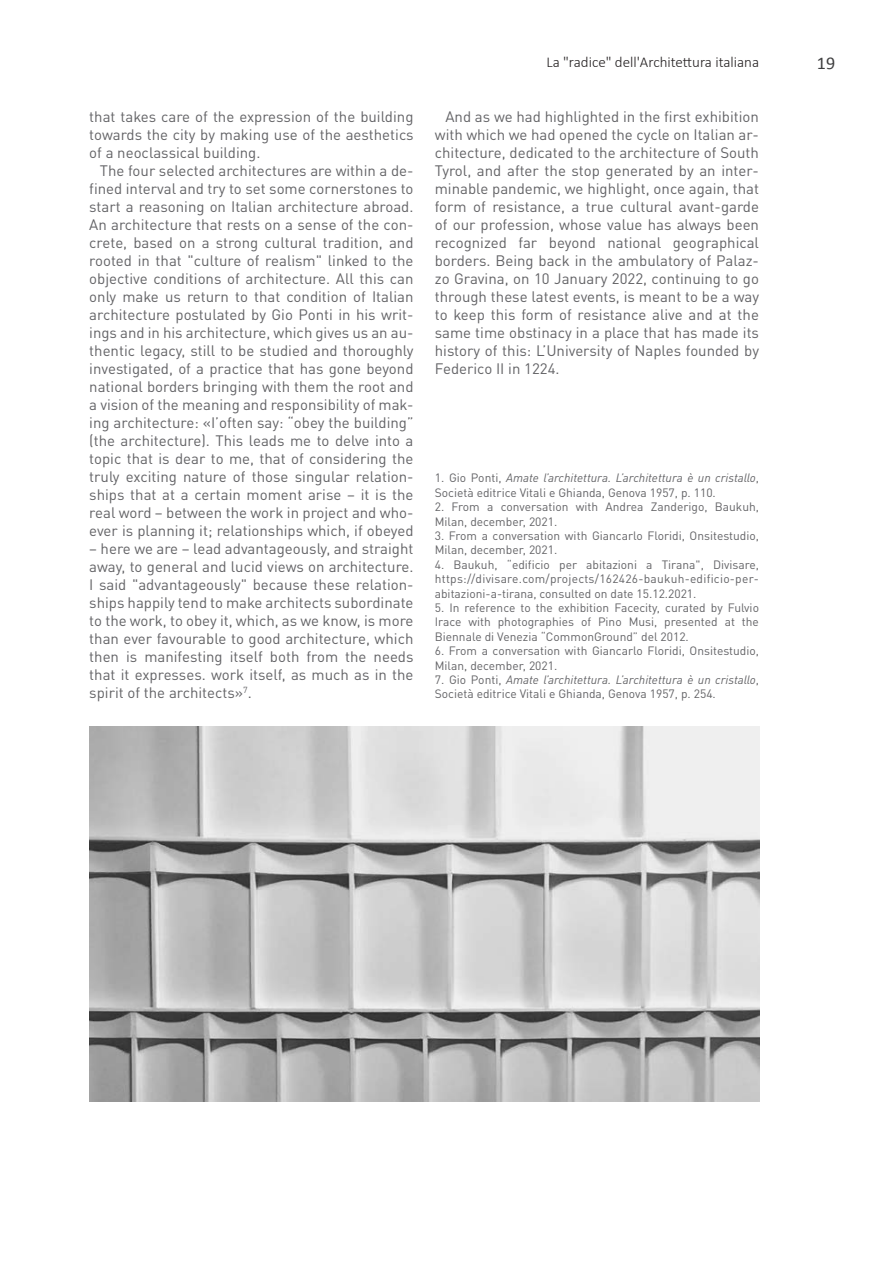
<style>
.page{position:relative;width:893px;height:1263px;background:#fff}
.page>*{position:absolute;margin:0;border:0;box-sizing:border-box;transform-origin:0 0}
.t1{font:18px "Calibri";color:#3e3e3f}
.t2{font:15px/18px "DIN Pro";color:#636366;text-align:justify}
.t3{font:300 15px "Calibri";color:#231f20}
.t4{font:12px/14.4px "DIN Pro";color:#636366}
.s1{font-style:italic}
</style>
<div class="page">
<img style="left:89px;top:726px;width:670px;height:375px">
<p class="t2" style="left:89px;top:106px;width:326px">that takes care of the expression of the building towards the city by making use of the aesthetics of a neoclassical building.</p>
<p class="t2" style="left:89px;top:160px;width:326px;text-indent:11px">The four selected architectures are within a de&shy;fined interval and try to set some cornerstones to start a reasoning on Italian architecture abroad.<br>An architecture that rests on a sense of the con&shy;crete, based on a strong cultural tradition, and rooted in that "culture of realism" linked to the objective conditions of architecture. All this can only make us return to that condition of Italian architecture postulated by Gio Ponti in his writ&shy;ings and in his architecture, which gives us an au&shy;thentic legacy, still to be studied and thoroughly investigated, of a practice that has gone beyond national borders bringing with them the root and a vision of the meaning and responsibility of mak&shy;ing architecture: «I’often say: “obey the building” (the architecture). This leads me to delve into a topic that is dear to me, that of considering the truly exciting nature of those singular relation&shy;ships that at a certain moment arise – it is the real word – between the work in project and who&shy;ever is planning it; relationships which, if obeyed</p>
<p class="t2" style="left:89px;top:538px;width:326px">– here we are – lead advantageously, and straight away, to general and lucid views on architecture.<br>I said "advantageously" because these relation&shy;ships happily tend to make architects subordinate to the work, to obey it, which, as we know, is more than ever favourable to good architecture, which then is manifesting itself both from the needs that it expresses. work itself, as much as in the spirit of the architects»<sup>7</sup>.</p>
<p class="t3" style="left:546px;top:53px;width:214px">La "radice" dell'Architettura italiana</p>
<p class="t1" style="left:817px;top:52px;width:20px">19</p>
<p class="t2" style="left:435px;top:106px;width:326px;text-indent:11px">And as we had highlighted in the first exhibition with which we had opened the cycle on Italian ar&shy;chitecture, dedicated to the architecture of South Tyrol, and after the stop generated by an inter&shy;minable pandemic, we highlight, once again, that form of resistance, a true cultural avant-garde of our profession, whose value has always been recognized far beyond national geographical borders. Being back in the ambulatory of Palaz&shy;zo Gravina, on 10 January 2022, continuing to go through these latest events, is meant to be a way to keep this form of resistance alive and at the same time obstinacy in a place that has made its history of this: L’University of Naples founded by Federico II in 1224.</p>
<p class="t4" style="left:435px;top:470px;width:326px">1. Gio Ponti, <span class="s1">Amate l’architettura. L’architettura è un cristallo</span>,<br>Società editrice Vitali e Ghianda, Genova 1957, p. 110.</p>
<p class="t4" style="left:435px;top:498px;width:326px">2. From a conversation with Andrea Zanderigo, Baukuh,<br>Milan, december, 2021.</p>
<p class="t4" style="left:435px;top:527px;width:326px">3. From a conversation with Giancarlo Floridi, Onsitestudio,<br>Milan, december, 2021.</p>
<p class="t4" style="left:435px;top:556px;width:326px;text-align:justify">4. Baukuh, “edificio per abitazioni a Tirana", Divisare, https://divisare.com/projects/162426-baukuh-edificio-per&shy;abitazioni-a-tirana, consulted on date 15.12.2021.</p>
<p class="t4" style="left:435px;top:599px;width:326px;text-align:justify">5. In reference to the exhibition Facecity, curated by Fulvio Irace with photographies of Pino Musi, presented at the Biennale di Venezia “CommonGround” del 2012.</p>
<p class="t4" style="left:435px;top:642px;width:326px">6. From a conversation with Giancarlo Floridi, Onsitestudio,<br>Milan, december, 2021.</p>
<p class="t4" style="left:435px;top:671px;width:326px">7. Gio Ponti, <span class="s1">Amate l’architettura. L’architettura è un cristallo</span>,<br>Società editrice Vitali e Ghianda, Genova 1957, p. 254.</p>
</div>
